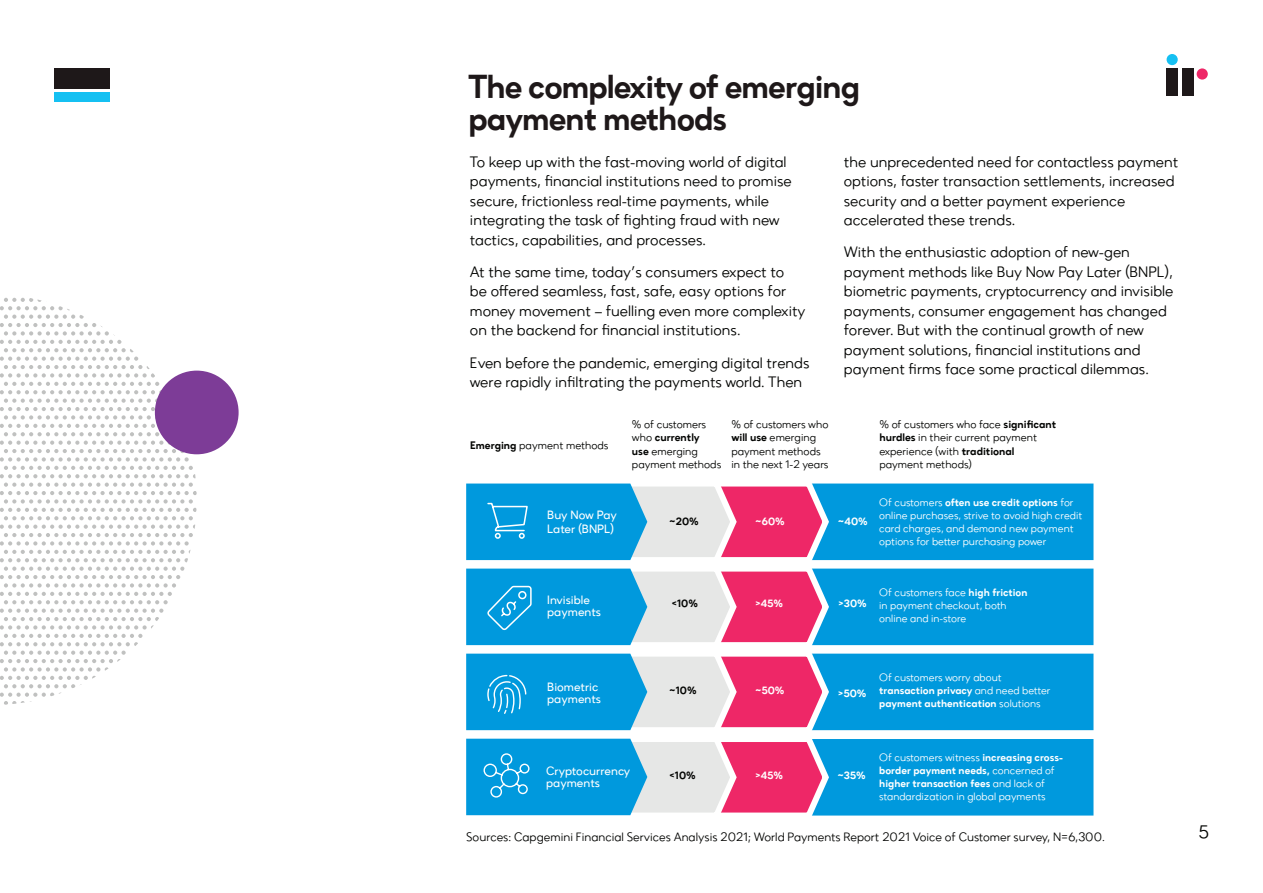
<style>
.page{position:relative;width:1263px;height:893px;background:#fff}
.page>*{position:absolute;margin:0;border:0;box-sizing:border-box;transform-origin:0 0}
.t1{font:33px/31.8px "Zirkel Regular 5";letter-spacing:-.03em;color:#1e1819}
.t2{font:18px "Zirkel";color:#040503}
.t3{font:15px/19.5px "Zirkel";color:#040503}
.t4{font:12px "Zirkel";color:#040503}
.t5{font:12px/12px "Zirkel Regular 2";color:#fff}
.t6{font:10.8px/13.4px "Zirkel";color:#040503}
.t7{font:10.8px "Zirkel Regular 5";color:#040503}
.t8{font:10.5px/12.9px "Zirkel";color:#fff}
.t9{font:10.5px/12.9px "Zirkel Regular 5";color:#fff}
.t10{font:10.5px "Zirkel Regular 5";color:#040503}
.s1{font-family:"Zirkel Regular 5"}
.s2{font-family:"Zirkel"}
</style>
<div class="page">
<svg style="left:0;top:298px;width:197px;height:407px"></svg>
<div style="left:155px;top:371px;width:84px;height:83px;background:#7d3c97;border-radius:50%"></div>
<div style="left:1166px;top:54px;width:12px;height:11px;background:#15c0f2;border-radius:50%"></div>
<div style="left:1197px;top:68px;width:11px;height:12px;background:#ee2767;border-radius:50%"></div>
<div style="left:1166px;top:68px;width:12px;height:28px;background:#1e1819"></div>
<div style="left:1182px;top:68px;width:11px;height:28px;background:#1e1819"></div>
<div style="left:54px;top:92px;width:56px;height:9px;background:#15c0f2"></div>
<div style="left:54px;top:68px;width:56px;height:20px;background:#1e1819"></div>
<svg style="left:466px;top:483px;width:627px;height:333px;background:#54a0d4"></svg>
<h1 class="t1" style="left:468px;top:71px;width:393px">The complexity of emerging payment methods</h1>
<p class="t3" style="left:470px;top:152px;width:323px">To keep up with the fast-moving world of digital payments, financial institutions need to promise secure, frictionless real-time payments, while integrating the task of fighting fraud with new tactics, capabilities, and processes.</p>
<p class="t3" style="left:470px;top:262px;width:337px">At the same time, today’s consumers expect to<br>be offered seamless, fast, safe, easy options for money movement – fuelling even more complexity on the backend for financial institutions.</p>
<p class="t3" style="left:470px;top:353px;width:341px">Even before the pandemic, emerging digital trends were rapidly infiltrating the payments world. Then</p>
<p class="t3" style="left:844px;top:152px;width:336px">the unprecedented need for contactless payment options, faster transaction settlements, increased security and a better payment experience accelerated these trends.</p>
<p class="t3" style="left:844px;top:242px;width:331px">With the enthusiastic adoption of new-gen payment methods like Buy Now Pay Later (BNPL), biometric payments, cryptocurrency and invisible payments, consumer engagement has changed forever. But with the continual growth of new payment solutions, financial institutions and payment firms face some practical dilemmas.</p>
<p class="t6" style="left:731px;top:417px;width:99px">% of customers who <span class="s1">will use</span> emerging payment methods in the next 1-2 years</p>
<p class="t6" style="left:879px;top:417px;width:178px">% of customers who face <span class="s1">significant hurdles</span> in their current payment experience (with <span class="s1">traditional </span>payment methods)</p>
<p class="t9" style="left:879px;top:496px;width:196px"><span class="s2">Of customers</span> often use credit options <span class="s2">for</span></p>
<p class="t8" style="left:879px;top:509px;width:205px">online purchases, strive to avoid high credit card charges, and demand new payment options for better purchasing power</p>
<p class="t6" style="left:632px;top:417px;width:76px">% of customers</p>
<p class="t7" style="left:632px;top:431px;width:69px"><span class="s2">who</span> currently</p>
<p class="t6" style="left:632px;top:444px;width:91px"><span class="s1">use</span> emerging payment methods</p>
<p class="t6" style="left:470px;top:438px;width:140px"><span class="s1">Emerging</span> payment methods</p>
<p class="t5" style="left:547px;top:508px;width:71px;line-height:13.5px">Buy Now Pay<br>Later (BNPL)</p>
<p class="t10" style="left:669px;top:515px;width:31px">~20%</p>
<p class="t9" style="left:755px;top:515px;width:31px">~60%</p>
<p class="t9" style="left:838px;top:515px;width:31px">~40%</p>
<p class="t5" style="left:547px;top:594px;width:55px">Invisible payments</p>
<p class="t10" style="left:671px;top:597px;width:28px">&lt;10%</p>
<p class="t9" style="left:755px;top:597px;width:30px">&gt;45%</p>
<p class="t9" style="left:838px;top:597px;width:30px">&gt;30%</p>
<p class="t8" style="left:879px;top:586px;width:150px">Of customers face <span class="s1">high friction </span>in payment checkout, both online and in-store</p>
<p class="t5" style="left:547px;top:681px;width:55px">Biometric payments</p>
<p class="t10" style="left:669px;top:684px;width:29px">~10%</p>
<p class="t9" style="left:755px;top:684px;width:31px">~50%</p>
<p class="t9" style="left:838px;top:687px;width:30px">&gt;50%</p>
<p class="t8" style="left:879px;top:671px;width:124px">Of customers worry about</p>
<p class="t9" style="left:879px;top:684px;width:173px">transaction privacy <span class="s2">and need better </span>payment authentication <span class="s2">solutions</span></p>
<p class="t5" style="left:546px;top:764px;width:86px">Cryptocurrency payments</p>
<p class="t10" style="left:669px;top:769px;width:28px">&lt;10%</p>
<p class="t9" style="left:755px;top:768px;width:30px">&gt;45%</p>
<p class="t9" style="left:837px;top:768px;width:30px">~35%</p>
<p class="t8" style="left:879px;top:751px;width:185px">Of customers witness <span class="s1">increasing cross-</span></p>
<p class="t9" style="left:879px;top:764px;width:177px">border payment needs, <span class="s2">concerned of </span>higher transaction fees <span class="s2">and lack of</span></p>
<p class="t8" style="left:879px;top:790px;width:168px">standardization in global payments</p>
<p class="t4" style="left:466px;top:829px;width:640px">Sources: Capgemini Financial Services Analysis 2021; World Payments Report 2021 Voice of Customer survey, N=6,300.</p>
<p class="t2" style="left:1199px;top:821px;width:12px">5</p>
</div>
